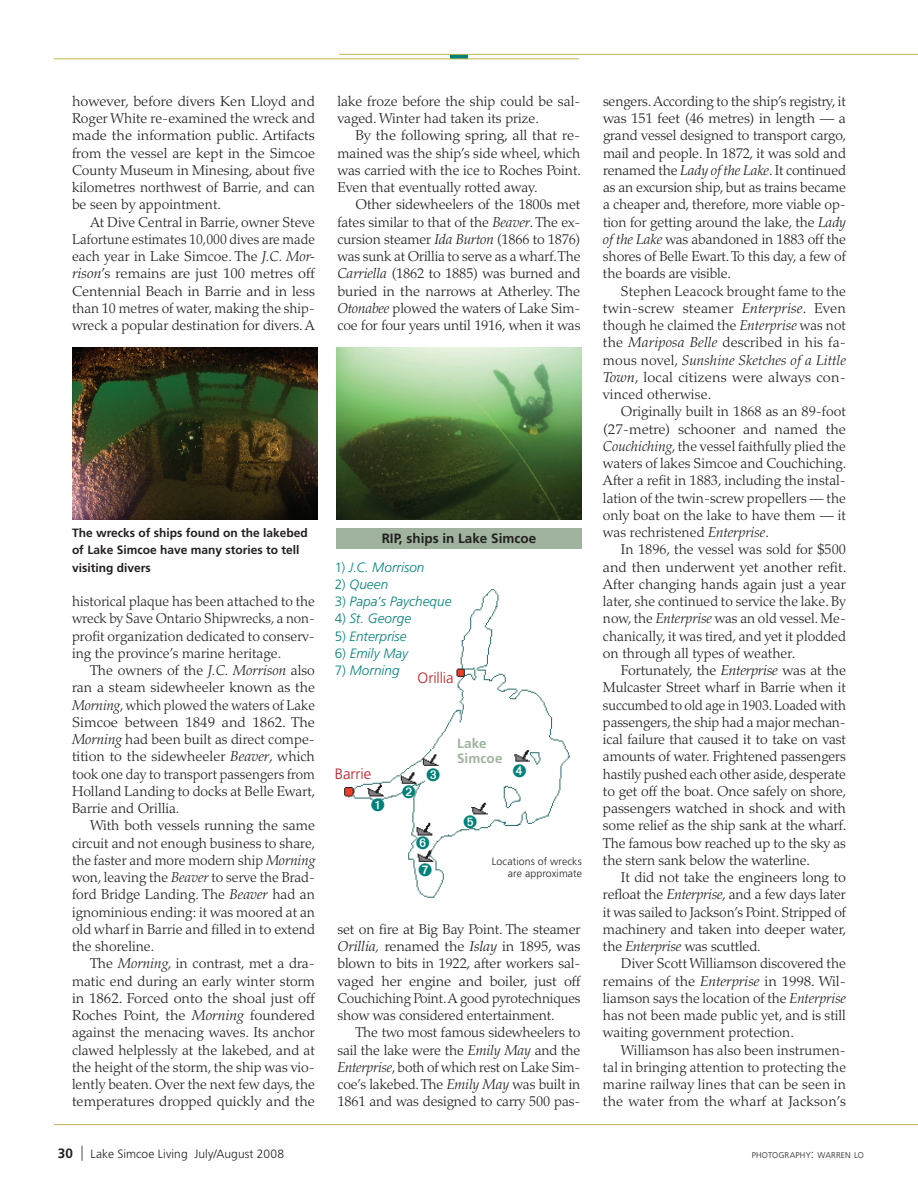
<style>
.page{position:relative;width:918px;height:1188px;background:#fff}
.page>*{position:absolute;margin:0;border:0;box-sizing:border-box;transform-origin:0 0}
.callout{font:300 15px "Frutiger LT";letter-spacing:-.005em;color:#be1e23}
.body_copy{font:300 14.25px/17.2px "Palatino LT Std";color:#231f20;text-align:justify}
.body_copy-2{font:300 14.25px/17.2px "Palatino LT Std";color:#231f20;text-align:justify;scale:1.04 1}
.callout-2{font:italic 300 13.5px "Frutiger LT";letter-spacing:.005em;color:#00817a}
.t1{font:700 13.5px "Frutiger LT";color:#231f20}
.callout-3{font:700 13.5px/15px "Frutiger LT";letter-spacing:.01em;color:#9fb39e}
.t2{font:700 12px/17.2px "Frutiger LT";color:#231f20}
.callout-4{font:300 12px "Frutiger LT";letter-spacing:.01em;color:#231f20}
.callout-5{font:300 10.5px/12px "Frutiger LT";letter-spacing:.015em;color:#231f20;text-align:right}
.callout-6{font:300 8.4px "Frutiger LT";letter-spacing:.02em;color:#231f20}
.s1{font-style:italic}
.s2{font-style:normal}
.s3{font-weight:700;font-size:13.5px}
.s4{font-stretch:condensed;font-size:15px}
.s5{font-size:12px}
</style>
<div class="page">
<img style="left:72px;top:347px;width:246px;height:173px">
<img style="left:336px;top:347px;width:246px;height:172px">
<img style="left:344px;top:589px;width:226px;height:309px">
<div style="left:336px;top:528px;width:246px;height:21px;background:#9fb39e"></div>
<hr style="left:450px;top:55px;width:18px;height:4px;background:#00817a">
<hr style="left:54px;top:58px;width:525px;height:1px;background:#c0b652">
<hr style="left:339px;top:54px;width:579px;height:1px;background:#c0b652">
<hr style="left:54px;top:1124px;width:864px;height:1px;background:#c0b652">
<svg style="left:417px;top:836px;width:12px;height:13px"></svg>
<svg style="left:372px;top:798px;width:12px;height:13px"></svg>
<svg style="left:427px;top:768px;width:13px;height:13px"></svg>
<svg style="left:513px;top:764px;width:13px;height:13px"></svg>
<svg style="left:464px;top:815px;width:13px;height:13px"></svg>
<svg style="left:419px;top:863px;width:13px;height:13px"></svg>
<svg style="left:402px;top:785px;width:13px;height:13px"></svg>
<p class="body_copy-2" style="left:72px;top:93px;width:235px">however, before divers Ken Lloyd and Roger White re-examined the wreck and made the information public. Artifacts from the vessel are kept in the Simcoe County Museum in Minesing, about five kilometres northwest of Barrie, and can be seen by appointment.</p>
<p class="body_copy" style="left:72px;top:213px;width:245px;text-indent:18px">At Dive Central in Barrie, owner Steve Lafortune estimates 10,000 dives are made each year in Lake Simcoe. The <span class="s1">J.C. Mor&shy;rison</span>’s remains are just 100 metres off Centennial Beach in Barrie and in less than 10 metres of water, making the ship&shy;wreck a popular destination for divers. A</p>
<p class="body_copy" style="left:338px;top:93px;width:244px">lake froze before the ship could be sal&shy;vaged. Winter had taken its prize.</p>
<p class="body_copy-2" style="left:338px;top:127px;width:236px;text-indent:18px">By the following spring, all that re&shy;mained was the ship’s side wheel, which was carried with the ice to Roches Point.<br>Even that eventually rotted away.</p>
<p class="body_copy" style="left:338px;top:196px;width:245px;text-indent:18px">Other sidewheelers of the 1800s met fates similar to that of the <span class="s1">Beaver</span>. The ex&shy;cursion steamer <span class="s1">Ida Burton</span> (1866 to 1876) was sunk at Orillia to serve as a wharf. The <span class="s1">Carriella</span> (1862 to 1885) was burned and buried in the narrows at Atherley. The <span class="s1">Otonabee</span> plowed the waters of Lake Sim&shy;coe for four years until 1916, when it was</p>
<p class="t2" style="left:72px;top:524px;width:237px">The wrecks of ships found on the lakebed of Lake Simcoe have many stories to tell visiting divers</p>
<p class="body_copy" style="left:72px;top:593px;width:245px">historical plaque has been attached to the wreck by Save Ontario Shipwrecks, a non&shy;profit organization dedicated to conserv&shy;ing the province’s marine heritage.</p>
<p class="body_copy" style="left:72px;top:662px;width:245px;text-indent:18px">The owners of the <span class="s1">J.C. Morrison</span> also ran a steam sidewheeler known as the <span class="s1">Morning</span>, which plowed the waters of Lake Simcoe between 1849 and 1862. The <span class="s1">Morning</span> had been built as direct compe&shy;tition to the sidewheeler <span class="s1">Beaver</span>, which took one day to transport passengers from Holland Landing to docks at Belle Ewart, Barrie and Orillia.</p>
<p class="body_copy" style="left:72px;top:817px;width:245px;text-indent:18px">With both vessels running the same circuit and not enough business to share, the faster and more modern ship <span class="s1">Morning </span>won, leaving the <span class="s1">Beaver</span> to serve the Brad&shy;ford Bridge Landing. The <span class="s1">Beaver</span> had an ignominious ending: it was moored at an old wharf in Barrie and filled in to extend the shoreline.</p>
<p class="body_copy" style="left:72px;top:955px;width:245px;text-indent:18px">The <span class="s1">Morning</span>, in contrast, met a dra&shy;matic end during an early winter storm in 1862. Forced onto the shoal just off Roches Point, the <span class="s1">Morning</span> foundered against the menacing waves. Its anchor clawed helplessly at the lakebed, and at the height of the storm, the ship was vio&shy;lently beaten. Over the next few days, the temperatures dropped quickly and the</p>
<p class="t1" style="left:382px;top:531px;width:156px">RIP, ships in Lake Simcoe</p>
<p class="callout-2" style="left:335px;top:559px;width:91px"><span class="s2">1)</span> J.C. Morrison</p>
<p class="callout-2" style="left:335px;top:576px;width:55px"><span class="s2">2)</span> Queen</p>
<p class="callout-2" style="left:335px;top:594px;width:118px"><span class="s2">3)</span> Papa’s Paycheque</p>
<p class="callout-2" style="left:335px;top:611px;width:78px"><span class="s2">4)</span> St. George</p>
<p class="callout-2" style="left:335px;top:628px;width:73px"><span class="s2">5)</span> Enterprise</p>
<p class="callout-2" style="left:335px;top:645px;width:75px"><span class="s2">6)</span> Emily May</p>
<p class="callout-2" style="left:335px;top:663px;width:66px"><span class="s2">7)</span> Morning</p>
<p class="callout" style="left:417px;top:669px;width:38px">Orillia</p>
<p class="callout" style="left:335px;top:765px;width:38px">Barrie</p>
<p class="callout-3" style="left:457px;top:736px;width:47px">Lake<br>Simcoe</p>
<p class="callout-5" style="left:492px;top:856px;width:92px">Locations of wrecks are approximate</p>
<p class="body_copy" style="left:338px;top:921px;width:245px">set on fire at Big Bay Point. The steamer <span class="s1">Orillia,</span> renamed the <span class="s1">Islay</span> in 1895, was blown to bits in 1922, after workers sal&shy;vaged her engine and boiler, just off Couchiching Point. A good pyrotechniques show was considered entertainment.</p>
<p class="body_copy" style="left:338px;top:1024px;width:245px;text-indent:18px">The two most famous sidewheelers to sail the lake were the <span class="s1">Emily May</span> and the <span class="s1">Enterprise</span>, both of which rest on Lake Sim&shy;coe’s lakebed. The <span class="s1">Emily May</span> was built in 1861 and was designed to carry 500 pas-</p>
<p class="body_copy" style="left:603px;top:93px;width:245px">sengers. According to the ship’s registry, it was 151 feet (46 metres) in length — a grand vessel designed to transport cargo, mail and people. In 1872, it was sold and renamed the <span class="s1">Lady of the Lake</span>. It continued as an excursion ship, but as trains became a cheaper and, therefore, more viable op&shy;tion for getting around the lake, the <span class="s1">Lady of the Lake</span> was abandoned in 1883 off the shores of Belle Ewart. To this day, a few of the boards are visible.</p>
<p class="body_copy" style="left:603px;top:282px;width:245px;text-indent:18px">Stephen Leacock brought fame to the twin-screw steamer <span class="s1">Enterprise</span>. Even though he claimed the <span class="s1">Enterprise</span> was not the <span class="s1">Mariposa Belle</span> described in his fa&shy;mous novel, <span class="s1">Sunshine Sketches of a Little Town</span>, local citizens were always con&shy;vinced otherwise.</p>
<p class="body_copy" style="left:603px;top:403px;width:245px;text-indent:18px">Originally built in 1868 as an 89-foot (27-metre) schooner and named the <span class="s1">Couchiching</span>, the vessel faithfully plied the waters of lakes Simcoe and Couchiching.<br>After a refit in 1883, including the instal&shy;lation of the twin-screw propellers — the only boat on the lake to have them — it was rechristened <span class="s1">Enterprise</span>.</p>
<p class="body_copy" style="left:603px;top:541px;width:245px;text-indent:18px">In 1896, the vessel was sold for $500 and then underwent yet another refit.<br>After changing hands again just a year later, she continued to service the lake. By now, the <span class="s1">Enterprise</span> was an old vessel. Me&shy;chanically, it was tired, and yet it plodded on through all types of weather.</p>
<p class="body_copy" style="left:603px;top:662px;width:245px;text-indent:18px">Fortunately, the <span class="s1">Enterprise</span> was at the Mulcaster Street wharf in Barrie when it succumbed to old age in 1903. Loaded with passengers, the ship had a major mechan&shy;ical failure that caused it to take on vast amounts of water. Frightened passengers hastily pushed each other aside, desperate to get off the boat. Once safely on shore, passengers watched in shock and with some relief as the ship sank at the wharf.<br>The famous bow reached up to the sky as the stern sank below the waterline.</p>
<p class="body_copy" style="left:603px;top:869px;width:245px;text-indent:18px">It did not take the engineers long to refloat the <span class="s1">Enterprise</span>, and a few days later it was sailed to Jackson’s Point. Stripped of machinery and taken into deeper water, the <span class="s1">Enterprise</span> was scuttled.</p>
<p class="body_copy" style="left:603px;top:955px;width:245px;text-indent:18px">Diver Scott Williamson discovered the remains of the <span class="s1">Enterprise</span> in 1998. Wil&shy;liamson says the location of the <span class="s1">Enterprise </span>has not been made public yet, and is still waiting government protection.</p>
<p class="body_copy" style="left:603px;top:1041px;width:245px;text-indent:18px">Williamson has also been instrumen&shy;tal in bringing attention to protecting the marine railway lines that can be seen in the water from the wharf at Jackson’s</p>
<p class="callout-4" style="left:58px;top:1147px;width:228px"><span class="s3">30</span> <span class="s4">|</span> Lake Simcoe Living July/August 2008</p>
<p class="callout-6" style="left:752px;top:1150px;width:114px">PHOTOGRAPHY<span class="s5">:</span> WARREN LO</p>
</div>
